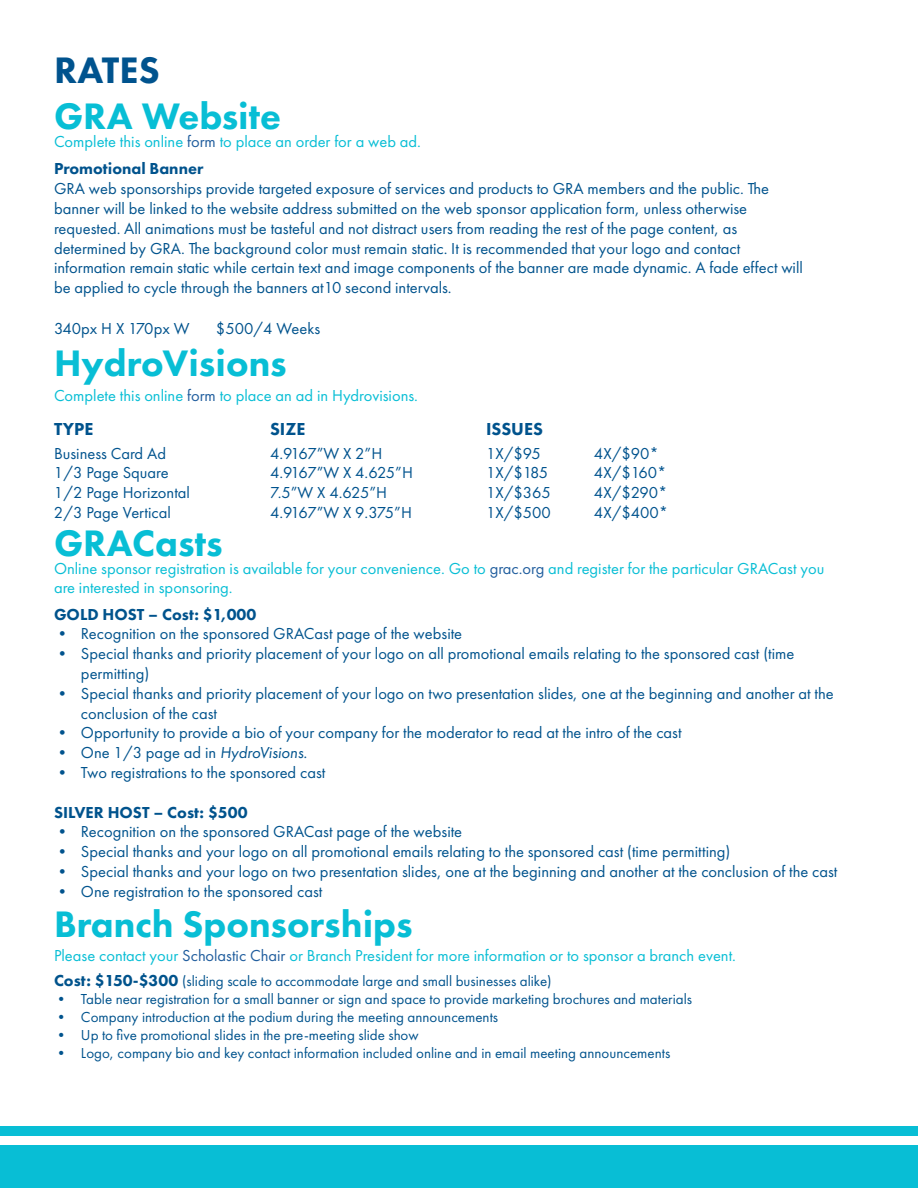
<style>
.page{position:relative;width:918px;height:1188px;background:#fff}
.page>*{position:absolute;margin:0;border:0;box-sizing:border-box;transform-origin:0 0}
.t1{font:800 38.25px "Futura PT";color:#08bed5}
.t2{font:800 38.25px "Futura PT";color:#00538e}
.t3{font:800 18px "Futura PT";color:#00538d}
.t4{font:16.5px/19.8px "Futura PT";color:#00538d}
.t5{font:16.5px/18.9px "Futura PT";color:#08bed5}
.t6{font:16.5px "Futura PT";color:#00538e}
.t7{font:800 16.5px "Futura PT";color:#00538d}
.t8{font:15px "Futura PT";color:#00538d}
.s1{color:#215e9e}
.s2{font-weight:800;color:#00538d}
.s3{color:#00538c}
.s4{font-style:italic}
.s5{font-weight:800;font-size:16.5px;color:#00538c}
</style>
<div class="page">
<div style="left:0;top:1126px;width:918px;height:62px;background:#08bed5"></div>
<div style="left:0;top:1136px;width:918px;height:8px;background:#fff"></div>
<h1 class="t2" style="left:54px;top:46px;width:107px">RATES</h1>
<h1 class="t1" style="left:54px;top:92px;width:229px">GRA Website</h1>
<p class="t5" style="left:54px;top:128px;width:369px;line-height:27px">Complete this online <span class="s1">form</span> to place an order for a web ad.<br><span class="s2">Promotional Banner</span></p>
<p class="t4" style="left:54px;top:179px;width:750px">GRA web sponsorships provide targeted exposure of services and products to GRA members and the public. The banner will be linked to the website address submitted on the web sponsor application form, unless otherwise requested. All animations must be tasteful and not distract users from reading the rest of the page content, as determined by GRA. The background color must remain static. It is recommended that your logo and contact information remain static while certain text and image components of the banner are made dynamic. A fade effect will be applied to cycle through the banners at10 second intervals.</p>
<p class="t4" style="left:54px;top:319px;width:137px">340px H X 170px W</p>
<p class="t4" style="left:216px;top:319px;width:106px">$500/4 Weeks</p>
<h1 class="t1" style="left:54px;top:339px;width:234px">HydroVisions</h1>
<p class="t5" style="left:54px;top:386px;width:366px">Complete this online <span class="s1">form</span> to place an ad in Hydrovisions.</p>
<p class="t3" style="left:54px;top:417px;width:41px">TYPE</p>
<p class="t3" style="left:270px;top:417px;width:37px">SIZE</p>
<p class="t3" style="left:486px;top:417px;width:59px">ISSUES</p>
<p class="t6" style="left:54px;top:443px;width:114px">Business Card Ad</p>
<p class="t6" style="left:270px;top:443px;width:114px">4.9167”W X 2”H</p>
<p class="t6" style="left:486px;top:443px;width:56px">1X/$95</p>
<p class="t6" style="left:594px;top:443px;width:66px">4X/$90*</p>
<p class="t6" style="left:54px;top:463px;width:116px">1/3 Page Square</p>
<p class="t6" style="left:270px;top:463px;width:145px">4.9167”W X 4.625”H</p>
<p class="t6" style="left:486px;top:463px;width:64px">1X/$185</p>
<p class="t6" style="left:594px;top:463px;width:74px">4X/$160*</p>
<p class="t6" style="left:54px;top:483px;width:138px">1/2 Page Horizontal</p>
<p class="t6" style="left:270px;top:483px;width:119px">7.5”W X 4.625”H</p>
<p class="t6" style="left:486px;top:483px;width:66px">1X/$365</p>
<p class="t6" style="left:594px;top:483px;width:75px">4X/$290*</p>
<p class="t6" style="left:54px;top:503px;width:118px">2/3 Page Vertical</p>
<p class="t6" style="left:270px;top:503px;width:143px">4.9167”W X 9.375”H</p>
<p class="t6" style="left:486px;top:503px;width:66px">1X/$500</p>
<p class="t6" style="left:594px;top:503px;width:76px">4X/$400*</p>
<h1 class="t1" style="left:54px;top:519px;width:170px">GRACasts</h1>
<p class="t5" style="left:54px;top:559px;width:772px">Online sponsor registration is available for your convenience. Go to <span class="s1">grac.org</span> and register for the particular GRACast you are interested in sponsoring.</p>
<p class="t7" style="left:54px;top:604px;width:204px"><span class="s3">GOLD HOST</span> – Cost: $1,000</p>
<p class="t4" style="left:54px;top:624px;width:410px">• Recognition on the sponsored GRACast page of the website</p>
<p class="t4" style="left:81px;top:644px;width:715px;text-indent:-27px">• Special thanks and priority placement of your logo on all promotional emails relating to the sponsored cast (time permitting)</p>
<p class="t4" style="left:81px;top:683px;width:754px;text-indent:-27px">• Special thanks and priority placement of your logo on two presentation slides, one at the beginning and another at the conclusion of the cast</p>
<p class="t4" style="left:54px;top:723px;width:629px">• Opportunity to provide a bio of your company for the moderator to read at the intro of the cast</p>
<p class="t4" style="left:54px;top:743px;width:255px">• One 1/3 page ad in <span class="s4">HydroVisions.</span></p>
<p class="t4" style="left:54px;top:763px;width:273px">• Two registrations to the sponsored cast</p>
<p class="t7" style="left:54px;top:802px;width:195px">SILVER HOST – Cost: $500</p>
<p class="t4" style="left:54px;top:822px;width:410px">• Recognition on the sponsored GRACast page of the website</p>
<p class="t4" style="left:54px;top:842px;width:678px">• Special thanks and your logo on all promotional emails relating to the sponsored cast (time permitting)</p>
<p class="t4" style="left:54px;top:862px;width:785px">• Special thanks and your logo on two presentation slides, one at the beginning and another at the conclusion of the cast</p>
<p class="t4" style="left:54px;top:881px;width:270px">• One registration to the sponsored cast</p>
<h1 class="t1" style="left:54px;top:901px;width:360px">Branch Sponsorships</h1>
<p class="t8" style="left:54px;top:972px;width:499px"><span class="s5">Cost: $150-$300</span> (sliding scale to accommodate large and small businesses alike)</p>
<p class="t8" style="left:54px;top:990px;width:640px">• Table near registration for a small banner or sign and space to provide marketing brochures and materials</p>
<p class="t8" style="left:54px;top:1008px;width:446px">• Company introduction at the podium during the meeting announcements</p>
<p class="t8" style="left:54px;top:1026px;width:366px">• Up to five promotional slides in the pre-meeting slide show</p>
<p class="t8" style="left:54px;top:1044px;width:618px">• Logo, company bio and key contact information included online and in email meeting announcements</p>
<p class="t5" style="left:54px;top:946px;width:684px">Please contact your <span class="s1">Scholastic Chair</span> or Branch President for more information or to sponsor a branch event.</p>
</div>
